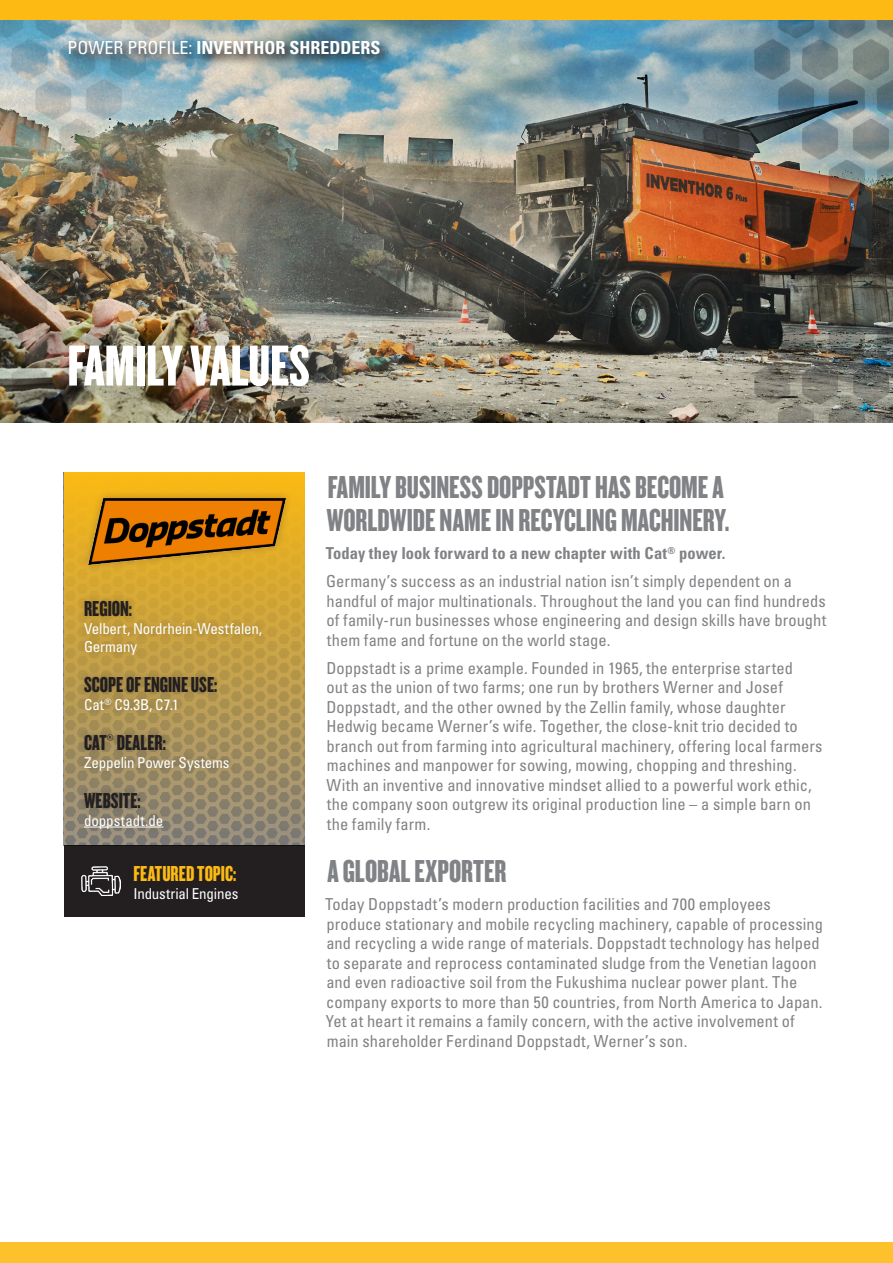
<style>
.page{position:relative;width:893px;height:1263px;background:#fff}
.page>*{position:absolute;margin:0;border:0;box-sizing:border-box;transform-origin:0 0}
.Headline{font:60px "Knockout 68 Full Featherwt";color:#fff}
.Subhead{font:33px/33px "Knockout 68 Full Featherwt";color:#808285}
.Box_header{font:22.5px "Knockout 68 Full Featherwt";color:#231f20}
.Box_header-2{font:22.5px "Knockout 68 Full Featherwt";color:#fcba13}
.PP_application{font:700 condensed 18px "Univers LT Std";color:#fff}
.Body_Copy{font:condensed 16.5px/19.5px "Univers LT Std";letter-spacing:.005em;color:#808285}
.Body_Copy-2{font:700 condensed 16.5px "Univers LT Std";letter-spacing:.005em;color:#808285}
.Box_white_text{font:condensed 15px/18px "Univers LT Std";letter-spacing:-.01em;color:#fff}
.s1{font-weight:400}
</style>
<div class="page">
<img style="left:0;top:19px;width:893px;height:403px">
<div style="left:0;top:1242px;width:893px;height:21px;background:#fcc12b"></div>
<svg style="left:64px;top:472px;width:241px;height:373px;background:#c59f42"></svg>
<div style="left:78px;top:594px;width:191px;height:241px;background:#231f20;opacity:.3"></div>
<hr style="left:84px;top:827px;width:79px;height:1px;background:#fff">
<svg style="left:66px;top:38px;width:326px;height:29px;background:#718b95"></svg>
<div style="left:81px;top:490px;width:212px;height:82px;background:#231f20;opacity:.27"></div>
<img style="left:89px;top:498px;width:197px;height:66px">
<div style="left:64px;top:845px;width:241px;height:72px;background:#231f20"></div>
<img style="left:81px;top:866px;width:40px;height:30px">
<div style="left:0;top:0;width:893px;height:19px;background:#fcba13"></div>
<p class="PP_application" style="left:68px;top:37px;width:315px"><span class="s1">POWER PROFILE:</span> INVENTHOR SHREDDERS</p>
<p class="Headline" style="left:68px;top:329px;width:244px">FAMILY VALUES</p>
<p class="Box_header" style="left:84px;top:595px;width:50px">REGION:</p>
<p class="Box_white_text" style="left:84px;top:620px;width:180px">Velbert, Nordrhein-Westfalen,<br>Germany</p>
<p class="Box_header" style="left:84px;top:671px;width:135px">SCOPE OF ENGINE USE:</p>
<p class="Box_white_text" style="left:84px;top:695px;width:96px">Cat<sup>®</sup> C9.3B, C7.1</p>
<p class="Box_header" style="left:84px;top:729px;width:83px">CAT® DEALER:</p>
<p class="Box_white_text" style="left:84px;top:753px;width:147px">Zeppelin Power Systems</p>
<p class="Box_header" style="left:84px;top:786px;width:58px">WEBSITE:</p>
<p class="Box_white_text" style="left:84px;top:811px;width:81px">doppstadt.de</p>
<p class="Box_header-2" style="left:133px;top:860px;width:104px">FEATURED TOPIC:</p>
<p class="Box_white_text" style="left:133px;top:885px;width:106px">Industrial Engines</p>
<p class="Subhead" style="left:327px;top:470px;width:404px">FAMILY BUSINESS DOPPSTADT HAS BECOME A<br>WORLDWIDE NAME IN RECYCLING MACHINERY.</p>
<p class="Body_Copy-2" style="left:326px;top:543px;width:401px">Today they look forward to a new chapter with Cat<sup>®</sup> power.</p>
<p class="Body_Copy" style="left:326px;top:572px;width:502px">Germany’s success as an industrial nation isn’t simply dependent on a handful of major multinationals. Throughout the land you can find hundreds of family-run businesses whose engineering and design skills have brought them fame and fortune on the world stage.</p>
<p class="Body_Copy" style="left:326px;top:658px;width:498px">Doppstadt is a prime example. Founded in 1965, the enterprise started<br>out as the union of two farms; one run by brothers Werner and Josef Doppstadt, and the other owned by the Zellin family, whose daughter Hedwig became Werner’s wife. Together, the close-knit trio decided to branch out from farming into agricultural machinery, offering local farmers machines and manpower for sowing, mowing, chopping and threshing.<br>With an inventive and innovative mindset allied to a powerful work ethic, the company soon outgrew its original production line – a simple barn on the family farm.</p>
<p class="Subhead" style="left:327px;top:854px;width:181px">A GLOBAL EXPORTER</p>
<p class="Body_Copy" style="left:325px;top:894px;width:499px">Today Doppstadt’s modern production facilities and 700 employees produce stationary and mobile recycling machinery, capable of processing and recycling a wide range of materials. Doppstadt technology has helped to separate and reprocess contaminated sludge from the Venetian lagoon and even radioactive soil from the Fukushima nuclear power plant. The company exports to more than 50 countries, from North America to Japan.<br>Yet at heart it remains a family concern, with the active involvement of main shareholder Ferdinand Doppstadt, Werner’s son.</p>
</div>
